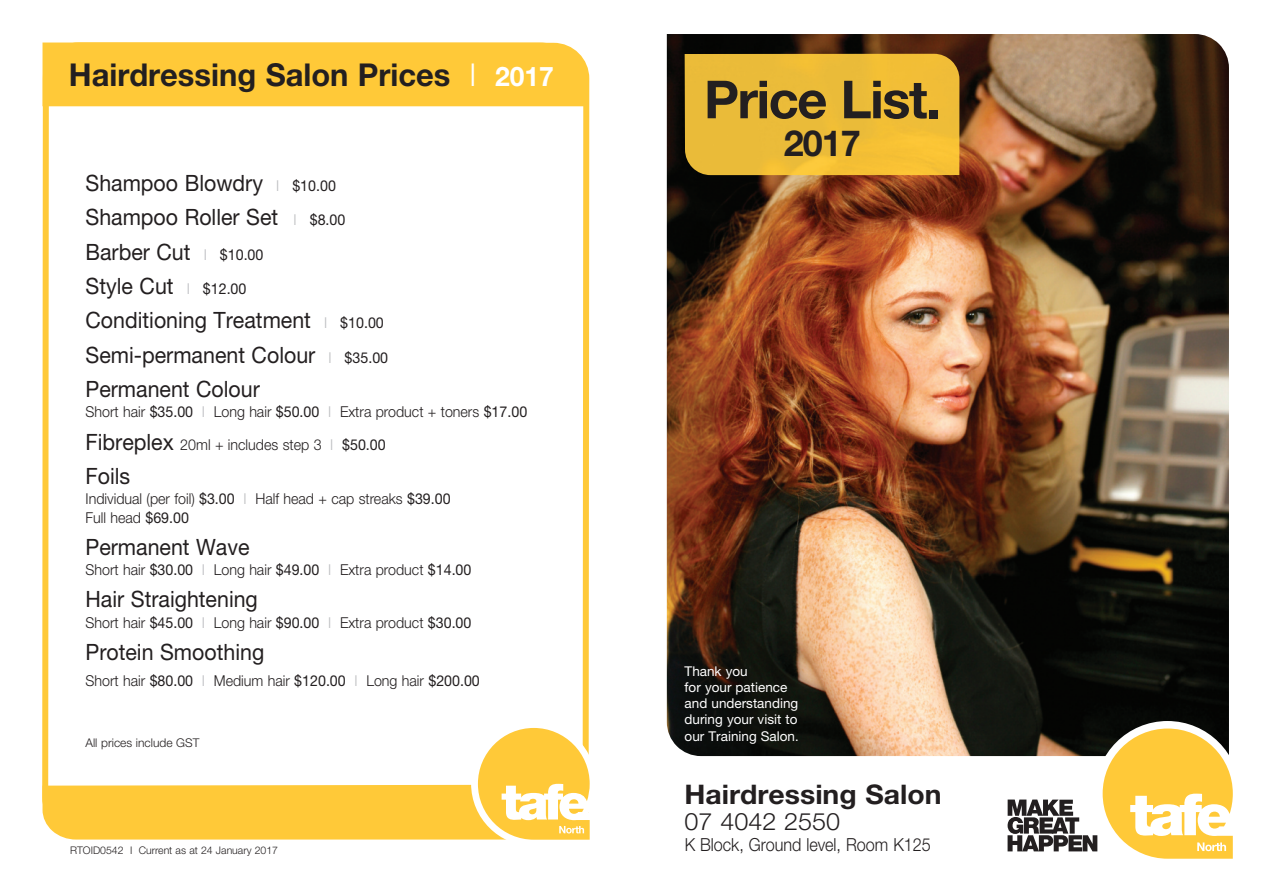
<style>
.page{position:relative;width:1263px;height:893px;background:#fff}
.page>*{position:absolute;margin:0;border:0;box-sizing:border-box;transform-origin:0 0}
.t1{font:700 52.5px "Helvetica Neue LT Pro";letter-spacing:-.03em;color:#231f20}
.t2{font:700 36px "Helvetica Neue LT Pro";color:#231f20}
.t3{font:700 31.5px "Helvetica Neue LT Pro";color:#231f20}
.t4{font:700 27px "Helvetica Neue LT Pro";color:#231f20;scale:1.05 1}
.t5{font:300 24px "Helvetica Neue LT Pro";color:#231f20;scale:1.05 1}
.t6{font:22.5px/34.3px "Helvetica Neue LT Pro";color:#231f20;scale:.95 1}
.t7{font:300 18px "Helvetica Neue LT Pro";color:#231f20;scale:.9 1}
.t8{font:300 15px/32.1px "Helvetica Neue LT Pro";color:#231f20;scale:.95 1}
.t9{font:13.5px/16.2px "Helvetica Neue LT Pro";color:#fff}
.t10{font:300 12px "Helvetica Neue LT Pro";color:#231f20}
.t11{font:300 10.5px "Helvetica Neue LT Pro";color:#231f20}
.s1{font-weight:300;color:#fff}
.s2{font-size:27px;color:#fff}
.s3{font-weight:300;font-size:15px;color:#bcbdc0}
.s4{font-size:15px}
.s5{font-weight:400}
.s6{color:#bcbdc0}
.s7{font-weight:400;font-size:22.5px}
.s8{font-size:12.75px}
</style>
<div class="page">
<svg style="left:42px;top:42px;width:547px;height:772px"></svg>
<img style="left:667px;top:34px;width:562px;height:722px">
<svg style="left:1007px;top:721px;width:226px;height:138px"></svg>
<img style="left:685px;top:54px;width:274px;height:121px">
<div style="left:471px;top:721px;width:125px;height:125px;background:#fff;border-radius:50%"></div>
<svg style="left:43px;top:728px;width:547px;height:112px"></svg>
<div style="left:43px;top:43px;width:546px;height:63px;background:#ffc938"></div>
<h3 class="t3" style="left:69px;top:64px;width:487px">Hairdressing Salon Prices <span class="s1">I</span> <span class="s2">2017</span></h3>
<h3 class="t6" style="left:86px;top:168px;width:320px">Shampoo Blowdry <span class="s3">I</span> <span class="s4">$10.00<br></span>Shampoo Roller Set <span class="s3">I</span> <span class="s4">$8.00<br></span>Barber Cut <span class="s3">I</span> <span class="s4">$10.00<br></span>Style Cut <span class="s3">I</span> <span class="s4">$12.00<br></span>Conditioning Treatment <span class="s3">I</span> <span class="s4">$10.00<br></span>Semi-permanent Colour <span class="s3">I</span> <span class="s4">$35.00<br></span>Permanent Colour</h3>
<p class="t8" style="left:86px;top:397px;width:466px">Short hair <span class="s5">$35.00</span> <span class="s6">I</span> Long hair <span class="s5">$50.00</span> <span class="s6">I</span> Extra product + toners <span class="s5">$17.00<br></span><span class="s7">Fibreplex</span> 20ml + includes step 3 <span class="s6">I</span> <span class="s5">$50.00</span></p>
<h3 class="t6" style="left:86px;top:461px;width:49px">Foils</h3>
<p class="t8" style="left:86px;top:491px;width:386px;line-height:18.3px">Individual (per foil) <span class="s5">$3.00</span> <span class="s6">I</span> Half head + cap streaks <span class="s5">$39.00<br></span>Full head <span class="s5">$69.00</span></p>
<h3 class="t6" style="left:86px;top:532px;width:174px">Permanent Wave</h3>
<p class="t8" style="left:86px;top:555px;width:408px">Short hair <span class="s5">$30.00</span> <span class="s6">I</span> Long hair <span class="s5">$49.00</span> <span class="s6">I</span> Extra product <span class="s5">$14.00</span></p>
<h3 class="t6" style="left:86px;top:584px;width:183px">Hair Straightening</h3>
<p class="t8" style="left:86px;top:608px;width:408px">Short hair <span class="s5">$45.00</span> <span class="s6">I</span> Long hair <span class="s5">$90.00</span> <span class="s6">I</span> Extra product <span class="s5">$30.00</span></p>
<h3 class="t6" style="left:86px;top:637px;width:190px">Protein Smoothing</h3>
<p class="t8" style="left:86px;top:666px;width:417px">Short hair <span class="s5">$80.00</span> <span class="s6">I</span> Medium hair <span class="s5">$120.00</span> <span class="s6">I</span> Long hair <span class="s5">$200.00</span></p>
<p class="t10" style="left:86px;top:738px;width:115px">All prices include GST</p>
<p class="t11" style="left:70px;top:846px;width:210px">RTOID0542 I Current as at 24 January 2017</p>
<h1 class="t1" style="left:704px;top:81px;width:238px">Price List.</h1>
<h2 class="t2" style="left:784px;top:130px;width:79px">2017</h2>
<p class="t9" style="left:685px;top:664px;width:116px">Thank you<br>for your patience and understanding during your visit to our Training Salon<span class="s8">.</span></p>
<h3 class="t4" style="left:685px;top:785px;width:246px">Hairdressing Salon</h3>
<h3 class="t5" style="left:685px;top:813px;width:150px">07 4042 2550</h3>
<p class="t7" style="left:685px;top:838px;width:275px">K Block, Ground level, Room K125</p>
</div>
